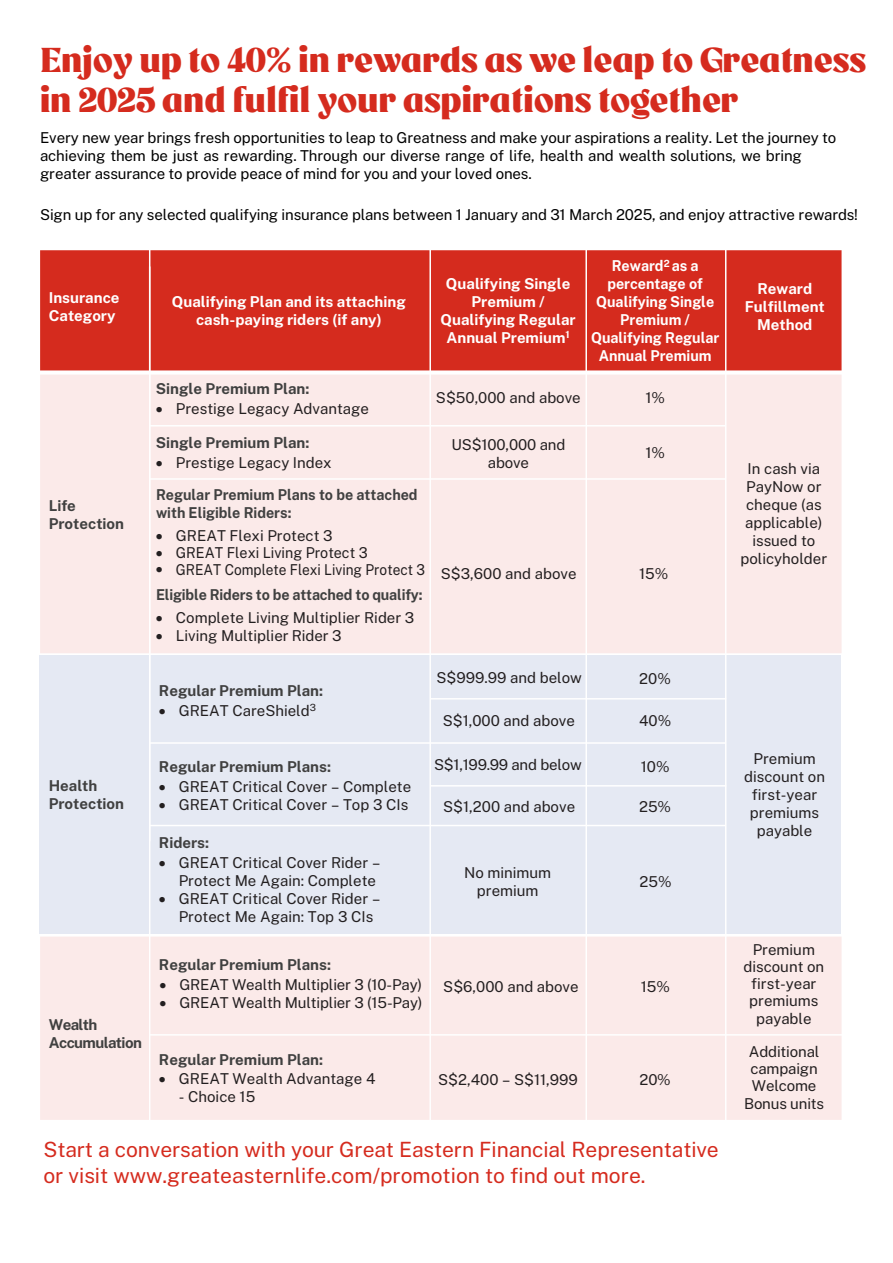
<style>
.page{position:relative;width:893px;height:1263px;background:#fff}
.page>*{position:absolute;margin:0;border:0;box-sizing:border-box;transform-origin:0 0}
.t1{font:800 34.5px/39.6px "Mr Banks";letter-spacing:.005em;color:#d52b1e}
.t2{font:21px/25.2px "Public Sans";letter-spacing:-.005em;color:#d52b1e}
.t3{font:15px/18px "Public Sans";color:#231f20;text-align:center}
.t4{font:15px/18px "Public Sans";letter-spacing:-.01em;color:#000}
.t5{font:700 15px/18px "Public Sans";color:#fff;text-align:center}
.t6{font:700 15px/18px "Public Sans";color:#404040}
.t7{font:15px "Public Sans";color:#231f20}
.t8{font:700 15px/18px "Public Sans";color:#404040;scale:.95 1}
.t9{font:700 15px/18px "Public Sans";color:#fff;text-align:center;scale:.95 1}
.t10{font:15px/16.5px "Public Sans";color:#231f20;scale:.95 1}
.t11{font:15px "Public Sans";color:#221e1f}
.t12{font:700 15px/18px "Public Sans";letter-spacing:-.04em;color:#404040}
.t13{font:700 15px "Public Sans";color:#404040}
.t14{font:15px "Symbol";color:#231f20}
.s1{font-style:inherit}
</style>
<div class="page">
<div style="left:40px;top:937px;width:801px;height:183px;background:#fbeae9"></div>
<div style="left:40px;top:375px;width:801px;height:278px;background:#fbeae9"></div>
<div style="left:40px;top:250px;width:801px;height:120px;background:#d52b1e"></div>
<svg style="left:146px;top:266px;width:8px;height:854px;fill:#fbeae9"></svg>
<hr style="left:149px;top:425px;width:577px;height:2px;background:#fff">
<hr style="left:149px;top:1034px;width:694px;height:2px;background:#fff">
<svg style="left:146px;top:250px;width:7px;height:591px"></svg>
<svg style="left:426px;top:250px;width:8px;height:870px"></svg>
<svg style="left:582px;top:250px;width:8px;height:870px"></svg>
<svg style="left:722px;top:250px;width:8px;height:870px"></svg>
<hr style="left:431px;top:698px;width:295px;height:1px;background:#fff">
<hr style="left:149px;top:478px;width:577px;height:2px;background:#fff">
<hr style="left:149px;top:742px;width:577px;height:2px;background:#fff">
<hr style="left:431px;top:785px;width:295px;height:1px;background:#fff">
<hr style="left:149px;top:824px;width:577px;height:2px;background:#fff">
<svg style="left:157px;top:551px;width:5px;height:22px"></svg>
<h1 class="t1" style="left:40px;top:41px;width:827px">Enjoy up to 40% in rewards as we leap to Greatness in 2025 and fulfil your aspirations together</h1>
<p class="t4" style="left:40px;top:128px;width:798px">Every new year brings fresh opportunities to leap to Greatness and make your aspirations a reality. Let the journey to achieving them be just as rewarding. Through our diverse range of life, <span class="s1">health</span> and wealth solutions, we bring greater assurance to provide peace of mind for you and your loved ones.</p>
<p class="t4" style="left:40px;top:205px;width:819px">Sign up for any selected qualifying insurance plans between 1 January and 31 March 2025, and enjoy attractive rewards!</p>
<p class="t5" style="left:49px;top:288px;width:72px;text-align:left">Insurance<br>Category</p>
<p class="t5" style="left:172px;top:292px;width:235px">Qualifying Plan and its attaching cash-paying riders (if any)</p>
<p class="t6" style="left:156px;top:379px;width:155px">Single Premium Plan:</p>
<p class="t3" style="left:156px;top:399px;width:215px">• Prestige Legacy Advantage</p>
<p class="t6" style="left:156px;top:433px;width:155px">Single Premium Plan:</p>
<p class="t6" style="left:49px;top:496px;width:77px">Life<br>Protection</p>
<p class="t7" style="left:156px;top:452px;width:177px">• <span class="s1">Prestige</span> Legacy Index</p>
<p class="t8" style="left:156px;top:485px;width:277px">Regular Premium Plans to be attached with Eligible Riders:</p>
<p class="t3" style="left:156px;top:526px;width:178px">• GREAT Flexi Protect 3</p>
<p class="t10" style="left:176px;top:544px;width:264px">GREAT Flexi Living Protect 3<br>GREAT Complete Flexi Living Protect 3</p>
<p class="t8" style="left:156px;top:585px;width:282px">Eligible Riders to be attached to qualify:</p>
<p class="t7" style="left:156px;top:607px;width:260px">• Complete Living Multiplier Rider 3</p>
<p class="t7" style="left:156px;top:625px;width:187px">• Living Multiplier Rider 3</p>
<p class="t5" style="left:441px;top:274px;width:137px">Qualifying Single<br>Premium /<br>Qualifying Regular<br>Annual Premium<sup>1</sup></p>
<p class="t7" style="left:436px;top:387px;width:146px">S$50,000 <span class="s1">and above</span></p>
<p class="t9" style="left:591px;top:256px;width:137px">Reward<sup>2</sup> as a percentage of<br>Qualifying Single<br>Premium /<br>Qualifying Regular<br>Annual Premium</p>
<p class="t3" style="left:645px;top:388px;width:21px">1%</p>
<p class="t3" style="left:452px;top:435px;width:115px">US<span class="s1">$</span>10<span class="s1">0,000</span> and above</p>
<p class="t3" style="left:645px;top:444px;width:21px">1%</p>
<p class="t3" style="left:441px;top:564px;width:137px">S$3,600 and above</p>
<p class="t3" style="left:639px;top:564px;width:31px">15%</p>
<p class="t13" style="left:49px;top:776px;width:50px">Health</p>
<p class="t6" style="left:49px;top:794px;width:77px">Protection</p>
<p class="t6" style="left:159px;top:681px;width:166px">Regular Premium Plan:</p>
<p class="t7" style="left:159px;top:700px;width:159px">• <span class="s1">GREAT</span> CareShield<sup>3</sup></p>
<p class="t6" style="left:159px;top:757px;width:174px">Regular Premium Plans:</p>
<p class="t3" style="left:159px;top:777px;width:254px">• GREAT Critical Cover – Complete</p>
<p class="t3" style="left:159px;top:795px;width:251px">• GREAT Critical Cover – Top 3 <span class="s1">CIs</span></p>
<p class="t6" style="left:159px;top:833px;width:52px">Riders:</p>
<p class="t14" style="left:159px;top:853px;width:8px">•</p>
<p class="t14" style="left:159px;top:889px;width:8px">•</p>
<p class="t3" style="left:179px;top:853px;width:203px;text-align:left">GREAT Critical Cover Rider –<br>Protect Me Again: Complete<br>GREAT Critical Cover Rider –<br>Protect Me Again: Top 3 <span class="s1">CIs</span></p>
<p class="t11" style="left:437px;top:668px;width:147px">S$999.99 and below</p>
<p class="t11" style="left:443px;top:711px;width:134px">S$1,000 and above</p>
<p class="t11" style="left:434px;top:755px;width:149px">S$1,199.99 and below</p>
<p class="t3" style="left:443px;top:797px;width:133px"><span class="s1">S$1,</span>2<span class="s1">00</span> and above</p>
<p class="t3" style="left:639px;top:669px;width:33px">2<span class="s1">0</span>%</p>
<p class="t3" style="left:639px;top:711px;width:34px">4<span class="s1">0</span>%</p>
<p class="t3" style="left:641px;top:757px;width:30px">1<span class="s1">0</span>%</p>
<p class="t3" style="left:639px;top:797px;width:34px">25%</p>
<p class="t3" style="left:464px;top:863px;width:89px">No minimum premium</p>
<p class="t3" style="left:640px;top:872px;width:34px">25%</p>
<p class="t12" style="left:49px;top:1015px;width:95px">Wealth<br>Accumulation</p>
<p class="t6" style="left:159px;top:955px;width:174px">Regular Premium Plans:</p>
<p class="t3" style="left:159px;top:975px;width:264px">• GREAT Wealth Multiplier 3 (10-Pay)</p>
<p class="t3" style="left:159px;top:993px;width:265px">• GREAT Wealth Multiplier 3 (15-Pay)</p>
<p class="t6" style="left:159px;top:1050px;width:166px">Regular Premium Plan:</p>
<p class="t3" style="left:159px;top:1069px;width:218px">• GREAT Wealth Advantage 4</p>
<p class="t7" style="left:179px;top:1087px;width:78px">- Choice 15</p>
<p class="t3" style="left:443px;top:977px;width:137px"><span class="s1">S$</span>6,0<span class="s1">00</span> and above</p>
<p class="t3" style="left:438px;top:1070px;width:141px">S$2,400 – S$11,999</p>
<p class="t3" style="left:641px;top:977px;width:31px">15%</p>
<p class="t7" style="left:640px;top:1070px;width:33px">20<span class="s1">%</span></p>
<h2 class="t2" style="left:43px;top:1136px;width:677px">Start a conversation with your Great Eastern Financial Representative or visit www.greateasternlife.com/promotion to find out more.</h2>
<p class="t5" style="left:745px;top:279px;width:82px">Reward<br>Fulfillment<br>Method</p>
<p class="t3" style="left:740px;top:459px;width:88px">In cash via<br>PayNow or cheque (as applicable) issued to policyholder</p>
<p class="t3" style="left:744px;top:749px;width:82px">Premium discount on first-year premiums payable</p>
<p class="t3" style="left:743px;top:940px;width:82px;line-height:17.2px">Premium discount on first-year premiums payable</p>
<p class="t3" style="left:744px;top:1042px;width:82px;line-height:17.2px">Additional campaign<br>Welcome<br>Bonus units</p>
</div>
